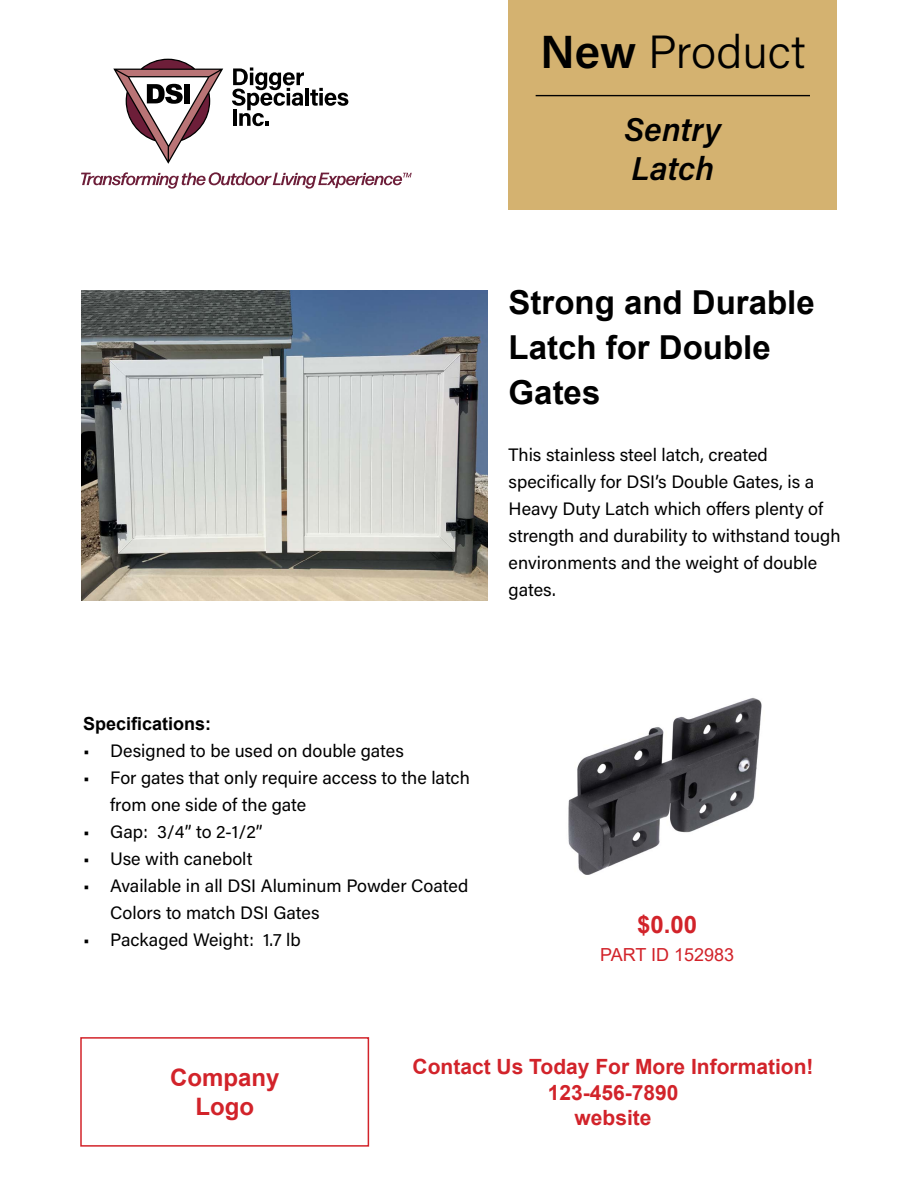
<style>
.page{position:relative;width:918px;height:1188px;background:#fff}
.page>*{position:absolute;margin:0;border:0;box-sizing:border-box;transform-origin:0 0}
.t1{font:300 46.5px "Acumin Pro";color:#000}
.t2{font:700 33px/45px "Arial";color:#000}
.t3{font:italic 600 33px/39.6px "Acumin Pro";color:#000}
.t4{font:700 24px/28.8px "Arial";color:#d2232a;text-align:center}
.t5{font:700 21px/25.2px "Arial";color:#d2232a;text-align:center}
.t6{font:18px/27px "Acumin Pro";color:#000}
.t7{font:700 18px "Arial";color:#000}
.t8{font:18px "Arial";color:#d2232a}
.s1{font-weight:600}
</style>
<div class="page">
<img style="left:568px;top:698px;width:194px;height:177px">
<img style="left:81px;top:290px;width:407px;height:311px">
<svg style="left:81px;top:172px;width:331px;height:17px"></svg>
<hr style="left:305px;top:88px;width:4px;height:17px;background:#000">
<svg style="left:310px;top:88px;width:38px;height:18px"></svg>
<svg style="left:232px;top:68px;width:72px;height:58px"></svg>
<svg style="left:113px;top:59px;width:110px;height:105px"></svg>
<div style="left:509px;top:0;width:328px;height:209px;background:#d4b270"></div>
<hr style="left:536px;top:95px;width:274px;height:1px;background:#000">
<div style="left:80px;top:1037px;width:289px;height:110px;border:2px solid #d2232a"></div>
<h1 class="t1" style="left:540px;top:19px;width:267px"><span class="s1">New</span> Product</h1>
<h2 class="t3" style="left:624px;top:108px;width:98px">Sentry<br>Latch</h2>
<h2 class="t2" style="left:509px;top:281px;width:308px">Strong and Durable<br>Latch for Double<br>Gates</h2>
<p class="t6" style="left:509px;top:440px;width:333px">This stainless steel latch, created specifically for DSI’s Double Gates, is a Heavy Duty Latch which offers plenty of strength and durability to withstand tough environments and the weight of double gates.</p>
<p class="t7" style="left:83px;top:711px;width:130px">Specifications:</p>
<p class="t6" style="left:83px;top:736px;width:322px">• Designed to be used on double gates</p>
<p class="t6" style="left:110px;top:763px;width:361px;text-indent:-27px">• For gates that only require access to the latch from one side of the gate</p>
<p class="t6" style="left:83px;top:817px;width:181px">• Gap: 3/4” to 2-1/2”</p>
<p class="t6" style="left:83px;top:844px;width:171px">• Use with canebolt</p>
<p class="t6" style="left:110px;top:871px;width:360px;text-indent:-27px">• Available in all DSI Aluminum Powder Coated<br>Colors to match DSI Gates</p>
<p class="t6" style="left:83px;top:925px;width:219px">• Packaged Weight: 1.7 lb</p>
<h3 class="t4" style="left:637px;top:910px;width:62px">$0.00</h3>
<p class="t8" style="left:600px;top:942px;width:136px">PART ID 152983</p>
<h3 class="t4" style="left:170px;top:1064px;width:111px">Company<br>Logo</h3>
<p class="t5" style="left:413px;top:1055px;width:402px">Contact Us Today For More Information!<br>123-456-7890<br>website</p>
</div>
